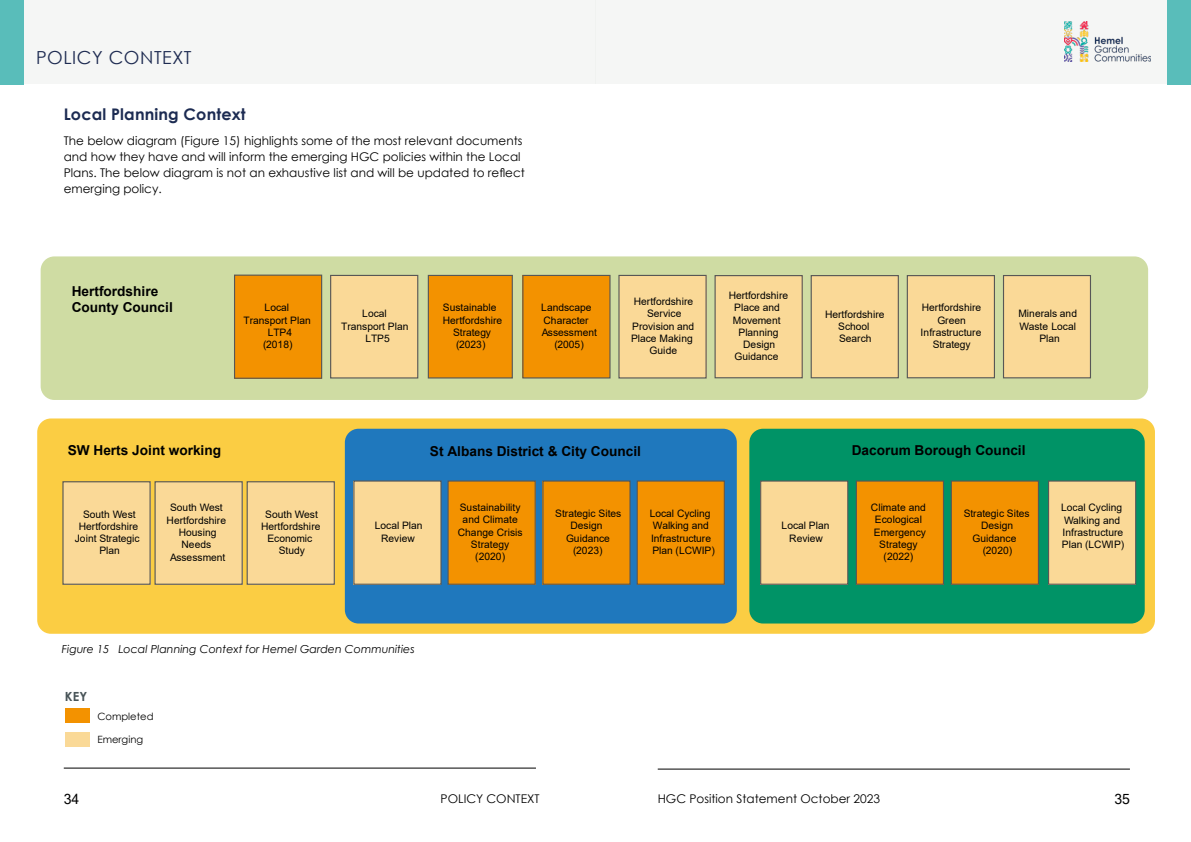
<style>
.page{position:relative;width:1191px;height:842px;background:#fff}
.page>*{position:absolute;margin:0;border:0;box-sizing:border-box;transform-origin:0 0}
.t1{font:18px "Century Gothic";letter-spacing:.03em;color:#1e2b51}
.t2{font:700 16px "Century Gothic";letter-spacing:.01em;color:#1c2b52}
.t3{font:14px "Microsoft Sans Serif";color:#000}
.t4{font:700 13.7px/16.4px "Arial";color:#000}
.t5{font:700 12.6px "Century Gothic";color:#485458}
.t6{font:12px/16px "Century Gothic";color:#000}
.t7{font:italic 11px "Century Gothic";color:#000}
.t8{font:10.3px/12.3px "Arial";color:#000;text-align:center}
.t9{font:10px "Century Gothic";color:#000}
</style>
<div class="page">
<div style="left:595px;top:0;width:595px;height:84px;background:#f5f6f5"></div>
<div style="left:0;top:0;width:595px;height:83px;background:#f5f6f5"></div>
<hr style="left:657px;top:769px;width:473px;height:1px;background:#000">
<div style="left:1167px;top:0;width:24px;height:84px;background:#59bdba"></div>
<div style="left:0;top:0;width:23px;height:84px;background:#59bdba"></div>
<img style="left:1064px;top:22px;width:86px;height:39px">
<hr style="left:64px;top:768px;width:472px;height:1px;background:#000">
<div style="left:65px;top:708px;width:25px;height:15px;background:#f39200"></div>
<div style="left:65px;top:732px;width:25px;height:15px;background:#fad997"></div>
<div style="left:37px;top:418px;width:1118px;height:216px;background:#fbcd43;border-radius:14px"></div>
<div style="left:749px;top:429px;width:395px;height:194px;background:#009366;border-radius:14px"></div>
<div style="left:345px;top:429px;width:392px;height:194px;background:#1f78bd;border-radius:14px"></div>
<div style="left:41px;top:256px;width:1107px;height:144px;background:#cfdca3;border-radius:14px"></div>
<div style="left:234px;top:275px;width:88px;height:103px;background:#f39200"></div>
<div style="left:234px;top:275px;width:88px;height:104px;border:1px solid #575756"></div>
<div style="left:428px;top:275px;width:84px;height:103px;background:#f39200"></div>
<div style="left:428px;top:275px;width:85px;height:103px;border:1px solid #575756"></div>
<div style="left:63px;top:482px;width:87px;height:102px;background:#fad997"></div>
<div style="left:62px;top:481px;width:89px;height:104px;border:1px solid #575756"></div>
<div style="left:619px;top:275px;width:87px;height:103px;background:#fad997"></div>
<div style="left:618px;top:275px;width:88px;height:103px;border:1px solid #575756"></div>
<div style="left:715px;top:276px;width:87px;height:102px;background:#fad997"></div>
<div style="left:714px;top:275px;width:88px;height:103px;border:1px solid #575756"></div>
<div style="left:543px;top:481px;width:87px;height:103px;background:#f39200"></div>
<div style="left:542px;top:480px;width:88px;height:105px;border:1px solid #575756"></div>
<div style="left:951px;top:481px;width:87px;height:103px;background:#f39200"></div>
<div style="left:950px;top:480px;width:89px;height:105px;border:1px solid #575756"></div>
<div style="left:354px;top:481px;width:87px;height:103px;background:#fad997"></div>
<div style="left:353px;top:480px;width:88px;height:105px;border:1px solid #575756"></div>
<div style="left:448px;top:481px;width:87px;height:103px;background:#f39200"></div>
<div style="left:447px;top:480px;width:89px;height:105px;border:1px solid #575756"></div>
<div style="left:856px;top:481px;width:87px;height:103px;background:#f39200"></div>
<div style="left:855px;top:480px;width:89px;height:105px;border:1px solid #575756"></div>
<div style="left:760px;top:481px;width:87px;height:103px;background:#fad997"></div>
<div style="left:760px;top:480px;width:88px;height:105px;border:1px solid #575756"></div>
<div style="left:637px;top:481px;width:87px;height:103px;background:#f39200"></div>
<div style="left:636px;top:480px;width:89px;height:105px;border:1px solid #575756"></div>
<div style="left:1048px;top:481px;width:87px;height:103px;background:#fad997"></div>
<div style="left:1048px;top:480px;width:88px;height:105px;border:1px solid #575756"></div>
<div style="left:331px;top:275px;width:87px;height:103px;background:#fad997"></div>
<div style="left:330px;top:275px;width:88px;height:103px;border:1px solid #575756"></div>
<div style="left:811px;top:276px;width:87px;height:102px;background:#fad997"></div>
<div style="left:810px;top:275px;width:89px;height:103px;border:1px solid #575756"></div>
<div style="left:247px;top:482px;width:87px;height:102px;background:#fad997"></div>
<div style="left:247px;top:481px;width:88px;height:104px;border:1px solid #575756"></div>
<div style="left:155px;top:482px;width:87px;height:102px;background:#fad997"></div>
<div style="left:154px;top:481px;width:89px;height:104px;border:1px solid #575756"></div>
<div style="left:523px;top:275px;width:87px;height:103px;background:#f39200"></div>
<div style="left:522px;top:275px;width:88px;height:103px;border:1px solid #575756"></div>
<div style="left:1003px;top:276px;width:87px;height:102px;background:#fad997"></div>
<div style="left:1003px;top:275px;width:88px;height:103px;border:1px solid #575756"></div>
<div style="left:907px;top:276px;width:87px;height:102px;background:#fad997"></div>
<div style="left:906px;top:275px;width:89px;height:103px;border:1px solid #575756"></div>
<h1 class="t1" style="left:36px;top:45px;width:157px">POLICY CONTEXT</h1>
<h2 class="t2" style="left:64px;top:102px;width:183px">Local Planning Context</h2>
<p class="t6" style="left:64px;top:132px;width:462px">The below diagram (Figure 15) highlights some of the most relevant documents and how they have and will inform the emerging HGC policies within the Local Plans. The below diagram is not an exhaustive list and will be updated to reflect emerging policy.</p>
<h3 class="t4" style="left:72px;top:283px;width:103px">Hertfordshire<br>County Council</h3>
<p class="t8" style="left:631px;top:295px;width:65px">Hertfordshire<br>Service<br>Provision and<br>Place Making<br>Guide</p>
<p class="t8" style="left:728px;top:289px;width:61px">Hertfordshire<br>Place and<br>Movement<br>Planning<br>Design<br>Guidance</p>
<p class="t8" style="left:920px;top:301px;width:62px">Hertfordshire<br>Green<br>Infrastructure<br>Strategy</p>
<p class="t8" style="left:243px;top:301px;width:69px">Local<br>Transport Plan<br>LTP4<br>(2018)</p>
<p class="t8" style="left:443px;top:301px;width:61px">Sustainable<br>Hertfordshire<br>Strategy (2023)</p>
<p class="t8" style="left:541px;top:301px;width:57px">Landscape<br>Character<br>Assessment (2005)</p>
<p class="t8" style="left:1018px;top:308px;width:60px">Minerals and<br>Waste Local<br>Plan</p>
<p class="t8" style="left:341px;top:308px;width:69px">Local<br>Transport Plan<br>LTP5</p>
<p class="t8" style="left:825px;top:308px;width:61px">Hertfordshire<br>School<br>Search</p>
<h3 class="t4" style="left:68px;top:442px;width:155px">SW Herts Joint working</h3>
<p class="t8" style="left:75px;top:508px;width:66px">South West<br>Hertfordshire<br>Joint Strategic<br>Plan</p>
<p class="t8" style="left:167px;top:502px;width:61px">South West<br>Hertfordshire<br>Housing<br>Needs<br>Assessment</p>
<p class="t8" style="left:261px;top:508px;width:61px">South West<br>Hertfordshire<br>Economic<br>Study</p>
<h3 class="t4" style="left:430px;top:443px;width:212px">St Albans District &amp; City Council</h3>
<h3 class="t4" style="left:851px;top:442px;width:175px">Dacorum Borough Council</h3>
<p class="t8" style="left:375px;top:520px;width:49px">Local Plan<br>Review</p>
<p class="t8" style="left:458px;top:501px;width:66px">Sustainability and Climate<br>Change Crisis<br>Strategy (2020)</p>
<p class="t8" style="left:871px;top:501px;width:57px">Climate and<br>Ecological<br>Emergency<br>Strategy (2022)</p>
<p class="t8" style="left:650px;top:507px;width:66px;text-align:left">Local Cycling<br>Walking and<br>Infrastructure<br>Plan (LCWIP)</p>
<p class="t8" style="left:1061px;top:502px;width:65px;text-align:left">Local Cycling<br>Walking and<br>Infrastructure<br>Plan (LCWIP)</p>
<p class="t8" style="left:555px;top:507px;width:68px">Strategic Sites<br>Design<br>Guidance (2023)</p>
<p class="t8" style="left:963px;top:507px;width:68px">Strategic Sites<br>Design<br>Guidance (2020)</p>
<p class="t8" style="left:781px;top:520px;width:49px">Local Plan<br>Review</p>
<p class="t7" style="left:62px;top:641px;width:354px">Figure 15 Local Planning Context for Hemel Garden Communities</p>
<p class="t5" style="left:65px;top:687px;width:24px">KEY</p>
<p class="t9" style="left:97px;top:709px;width:58px">Completed</p>
<p class="t9" style="left:97px;top:732px;width:47px">Emerging</p>
<h3 class="t3" style="left:64px;top:790px;width:17px">34</h3>
<p class="t6" style="left:440px;top:790px;width:100px">POLICY CONTEXT</p>
<p class="t6" style="left:657px;top:790px;width:224px">HGC Position Statement October 2023</p>
<h3 class="t3" style="left:1114px;top:790px;width:17px">35</h3>
</div>
